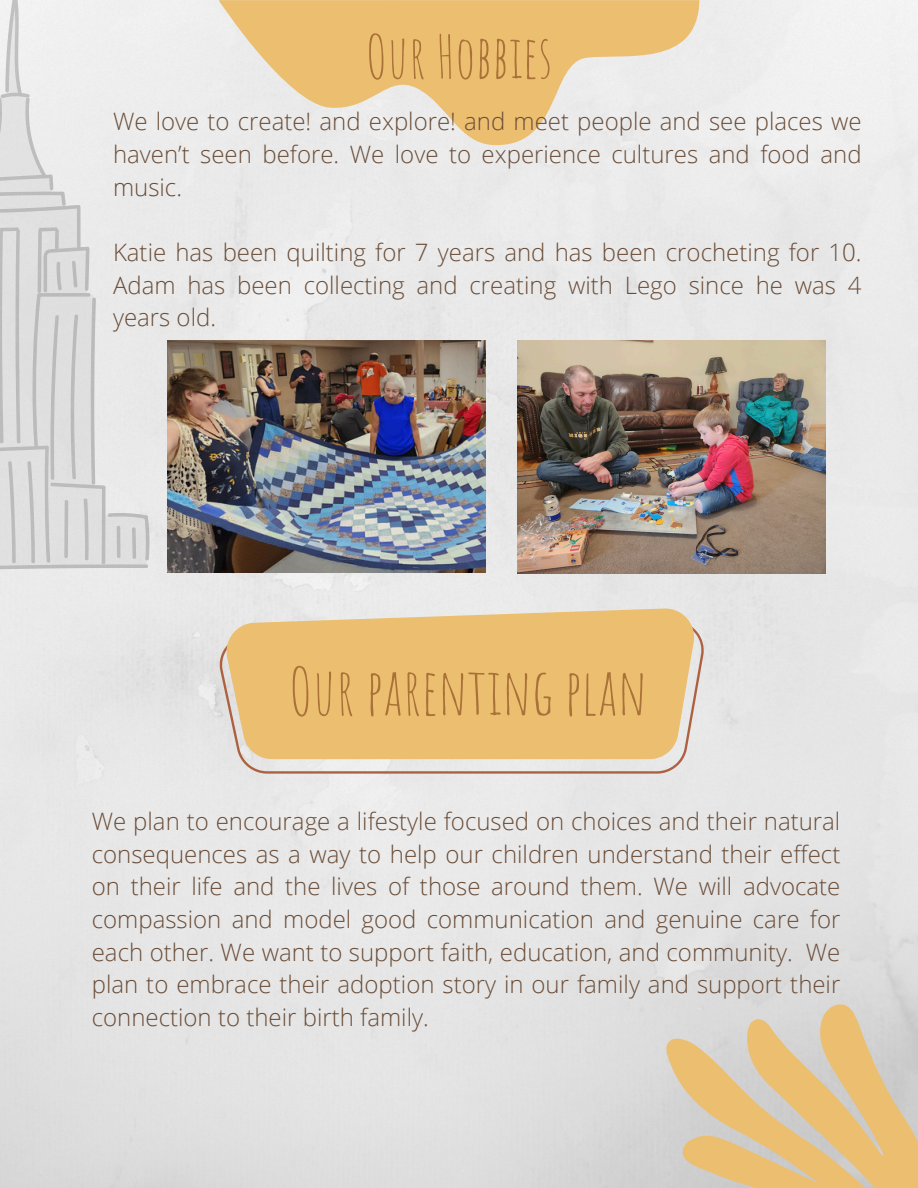
<style>
.page{position:relative;width:918px;height:1188px;background:#fff}
.page>*{position:absolute;margin:0;border:0;box-sizing:border-box;transform-origin:0 0}
.t1{font:64.35px "Amatic SC";color:#aa7239}
.t2{font:58.8px "Amatic SC";color:#aa7239}
.t3{font:300 24px/32.7px "Open Sans";color:#6a4d38;text-align:justify}
</style>
<div class="page">
<img style="left:0;top:0;width:918px;height:1188px">
<svg style="left:219px;top:0;width:480px;height:145px;background:#ebd0a2"></svg>
<svg style="left:0;top:0;width:150px;height:573px;background:#e1e1e1"></svg>
<img style="left:167px;top:341px;width:319px;height:231px">
<img style="left:517px;top:341px;width:309px;height:232px">
<svg style="left:220px;top:620px;width:484px;height:154px;background:#dfd4cf"></svg>
<svg style="left:227px;top:609px;width:467px;height:150px;background:#ebc079"></svg>
<svg style="left:587px;top:936px;width:331px;height:252px;background:#ddd0b8"></svg>
<p class="t2" style="left:366px;top:19px;width:188px">Our Hobbies</p>
<p class="t3" style="left:113px;top:105px;width:750px">We love to create! and explore! and meet people and see places we haven’t seen before. We love to experience cultures and food and music.</p>
<h1 class="t3" style="left:113px;top:235px;width:750px">Katie has been quilting for 7 years and has been crocheting for 10.<br>Adam has been collecting and creating with Lego since he was 4 years old.</h1>
<p class="t1" style="left:289px;top:650px;width:360px">Our parenting plan</p>
<p class="t3" style="left:92px;top:805px;width:750px">We plan to encourage a lifestyle focused on choices and their natural consequences as a way to help our children understand their effect on their life and the lives of those around them. We will advocate compassion and model good communication and genuine care for each other. We want to support faith, education, and community. We plan to embrace their adoption story in our family and support their connection to their birth family.</p>
</div>
